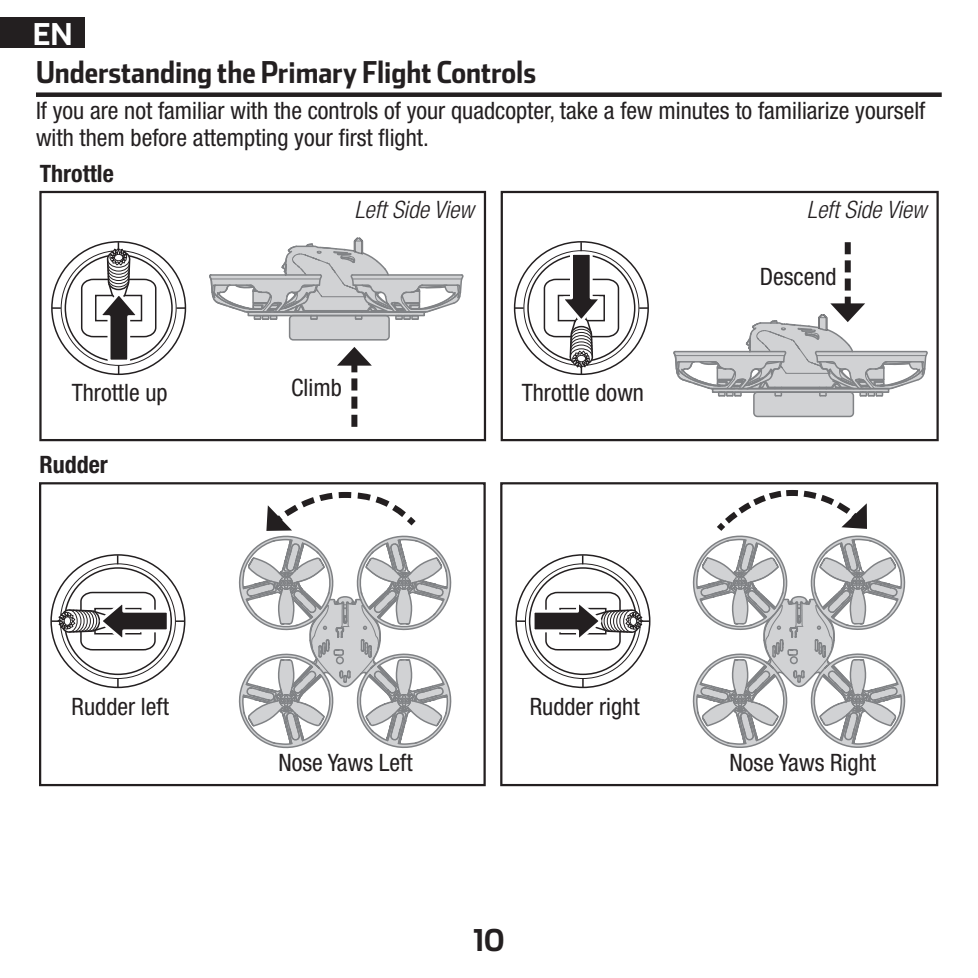
<style>
.page{position:relative;width:978px;height:978px;background:#fff}
.page>*{position:absolute;margin:0;border:0;box-sizing:border-box;transform-origin:0 0}
.t1{font:700 30px "Stainless Cond";color:#231f20}
.t2{font:700 30px "Stainless";color:#231f20}
.t3{font:700 30px "Stainless";color:#fff}
.t4{font:condensed 24px/27px "Helvetica Neue LT Std";color:#231f20}
.t5{font:italic 300 condensed 24px "Helvetica Neue LT Std";color:#231f20}
.t6{font:700 condensed 24px "Helvetica Neue LT Std";color:#231f20}
</style>
<div class="page">
<div style="left:0;top:18px;width:85px;height:30px;background:#231f20"></div>
<div style="left:39px;top:482px;width:447px;height:304px;border:2px solid #231f20"></div>
<div style="left:39px;top:191px;width:447px;height:250px;border:2px solid #231f20"></div>
<div style="left:501px;top:191px;width:438px;height:250px;border:2px solid #231f20"></div>
<div style="left:500px;top:482px;width:438px;height:304px;border:2px solid #231f20"></div>
<svg style="left:50px;top:554px;width:136px;height:135px"></svg>
<svg style="left:515px;top:554px;width:136px;height:135px"></svg>
<svg style="left:692px;top:490px;width:214px;height:258px"></svg>
<div style="left:36px;top:92px;width:906px;height:5px;background:#231f20"></div>
<svg style="left:673px;top:242px;width:255px;height:176px"></svg>
<svg style="left:209px;top:237px;width:255px;height:190px"></svg>
<svg style="left:238px;top:492px;width:214px;height:257px"></svg>
<svg style="left:513px;top:241px;width:136px;height:135px"></svg>
<svg style="left:51px;top:241px;width:136px;height:135px"></svg>
<p class="t3" style="left:33px;top:22px;width:41px">EN</p>
<p class="t1" style="left:36px;top:61px;width:501px">Understanding the Primary Flight Controls</p>
<p class="t4" style="left:36px;top:100px;width:891px">If you are not familiar with the controls of your quadcopter, take a few minutes to familiarize yourself with them before attempting your first flight.</p>
<p class="t6" style="left:40px;top:165px;width:76px">Throttle</p>
<p class="t5" style="left:354px;top:201px;width:121px">Left Side View</p>
<p class="t5" style="left:807px;top:201px;width:121px">Left Side View</p>
<p class="t4" style="left:291px;top:377px;width:52px">Climb</p>
<p class="t4" style="left:72px;top:382px;width:97px">Throttle up</p>
<p class="t4" style="left:522px;top:382px;width:124px">Throttle down</p>
<p class="t6" style="left:39px;top:456px;width:70px">Rudder</p>
<p class="t4" style="left:72px;top:696px;width:99px">Rudder left</p>
<p class="t4" style="left:530px;top:695px;width:111px">Rudder right</p>
<p class="t4" style="left:760px;top:265px;width:78px">Descend</p>
<p class="t4" style="left:278px;top:751px;width:136px">Nose Yaws Left</p>
<p class="t4" style="left:730px;top:751px;width:148px">Nose Yaws Right</p>
<p class="t2" style="left:474px;top:928px;width:32px">10</p>
</div>
